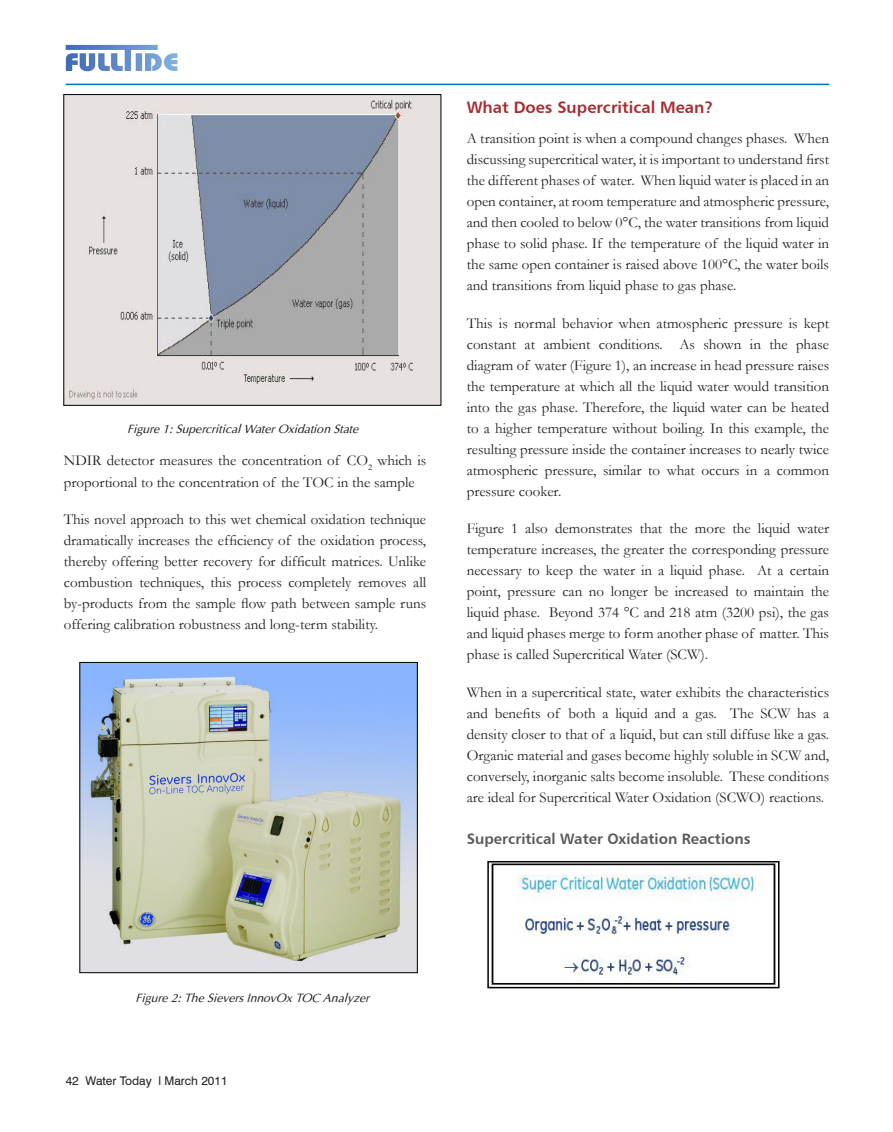
<style>
.page{position:relative;width:893px;height:1132px;background:#fff}
.page>*{position:absolute;margin:0;border:0;box-sizing:border-box;transform-origin:0 0}
.t1{font:16.5px "Humanist 777 BT Bold B";color:#a72b30}
.t2{font:15px/21px "Garamond";color:#231f20;text-align:justify}
.t3{font:15px "Humanist 777 BT Bold B";color:#57585a}
.t4{font:italic 12px "Optima";color:#231f20}
.t5{font:12px "Swiss 721 BT";color:#231f20}
</style>
<div class="page">
<hr style="left:66px;top:84px;width:763px;height:1px;background:#0072bc">
<svg style="left:66px;top:45px;width:111px;height:26px"></svg>
<img style="left:65px;top:96px;width:374px;height:307px">
<img style="left:491px;top:863px;width:285px;height:122px">
<div style="left:487px;top:860px;width:292px;height:128px;border:2px solid #000"></div>
<img style="left:81px;top:664px;width:335px;height:306px">
<div style="left:79px;top:662px;width:339px;height:310px;border:1px solid #000"></div>
<p class="t4" style="left:127px;top:421px;width:233px">Figure 1: Supercritical Water Oxidation State</p>
<p class="t2" style="left:64px;top:449px;width:364px">NDIR detector measures the concentration of CO<sub>2</sub> which is proportional to the concentration of the TOC in the sample</p>
<p class="t2" style="left:64px;top:508px;width:364px">This novel approach to this wet chemical oxidation technique dramatically increases the efficiency of the oxidation process, thereby offering better recovery for difficult matrices. Unlike combustion techniques, this process completely removes all by-products from the sample flow path between sample runs offering calibration robustness and long-term stability.</p>
<p class="t1" style="left:467px;top:97px;width:248px">What Does Supercritical Mean?</p>
<p class="t2" style="left:467px;top:127px;width:364px">A transition point is when a compound changes phases. When discussing supercritical water, it is important to understand first the different phases of water. When liquid water is placed in an open container, at room temperature and atmospheric pressure, and then cooled to below 0°C, the water transitions from liquid phase to solid phase. If the temperature of the liquid water in the same open container is raised above 100°C, the water boils and transitions from liquid phase to gas phase.</p>
<p class="t2" style="left:467px;top:312px;width:364px">This is normal behavior when atmospheric pressure is kept constant at ambient conditions. As shown in the phase diagram of water (Figure 1), an increase in head pressure raises the temperature at which all the liquid water would transition into the gas phase. Therefore, the liquid water can be heated to a higher temperature without boiling. In this example, the resulting pressure inside the container increases to nearly twice atmospheric pressure, similar to what occurs in a common pressure cooker.</p>
<p class="t2" style="left:467px;top:517px;width:364px">Figure 1 also demonstrates that the more the liquid water temperature increases, the greater the corresponding pressure necessary to keep the water in a liquid phase. At a certain point, pressure can no longer be increased to maintain the liquid phase. Beyond 374 °C and 218 atm (3200 psi), the gas and liquid phases merge to form another phase of matter. This phase is called Supercritical Water (SCW).</p>
<p class="t2" style="left:467px;top:681px;width:364px">When in a supercritical state, water exhibits the characteristics and benefits of both a liquid and a gas. The SCW has a density closer to that of a liquid, but can still diffuse like a gas.<br>Organic material and gases become highly soluble in SCW and, conversely, inorganic salts become insoluble. These conditions are ideal for Supercritical Water Oxidation (SCWO) reactions.</p>
<p class="t3" style="left:467px;top:829px;width:285px">Supercritical Water Oxidation Reactions</p>
<p class="t4" style="left:135px;top:990px;width:235px">Figure 2: The Sievers InnovOx TOC Analyzer</p>
<p class="t5" style="left:66px;top:1072px;width:163px">42 Water Today l March 2011</p>
</div>
